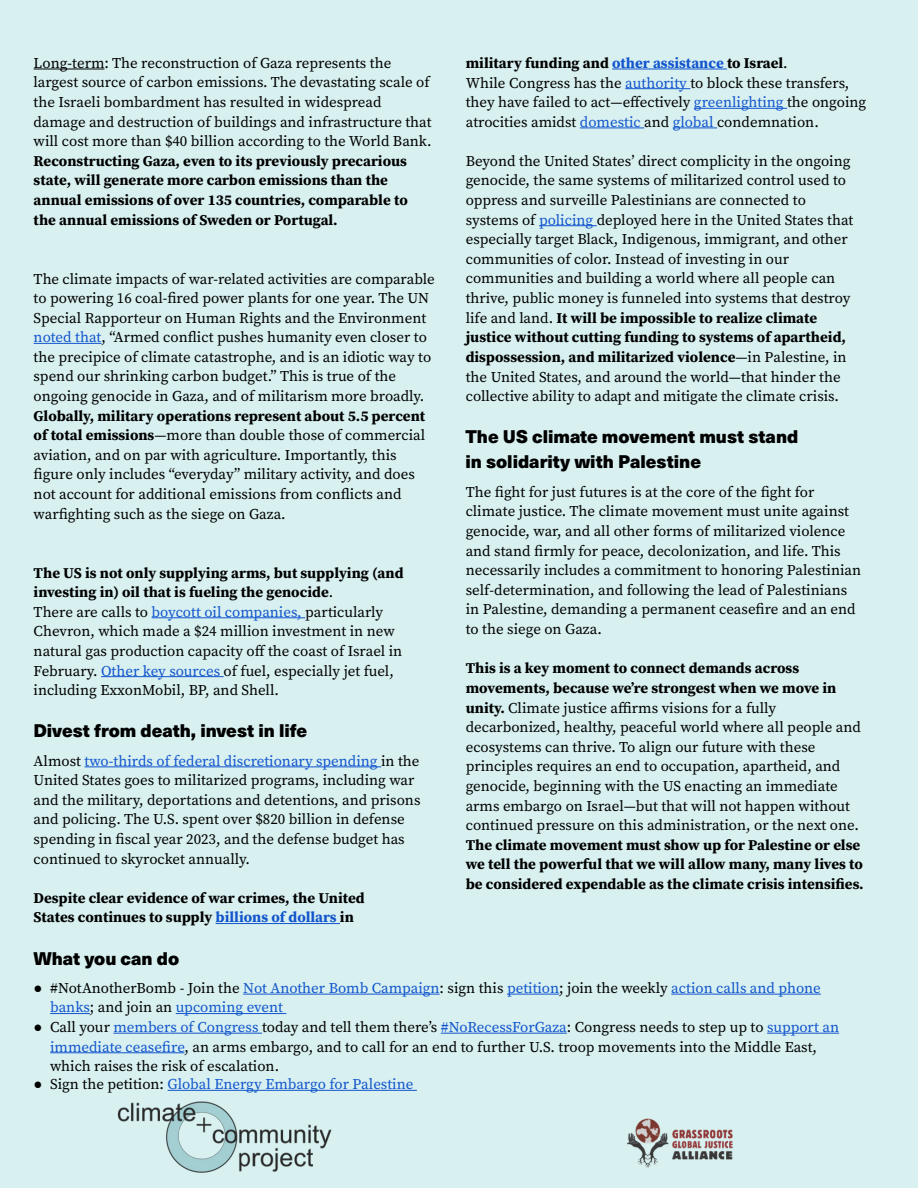
<style>
.page{position:relative;width:918px;height:1188px;background:#d8f0f0}
.page>*{position:absolute;margin:0;border:0;box-sizing:border-box;transform-origin:0 0}
.t1{font:900 18px/25.2px "Neue Haas Unica W1 G";color:#000}
.t2{font:15px/19.6px "Source Serif Pro";color:#000}
.t3{font:700 15px/19.6px "Source Serif Pro";color:#000}
.t4{font:15px/19.5px "Source Serif Pro";color:#1255cd}
.s1{color:#1255cd}
.s2{font-weight:700}
.s3{font-weight:700;color:#1255cd}
.s4{font-family:"Times New Roman";color:#000}
.s5{color:#000}
.s6{font-family:"Times New Roman"}
</style>
<div class="page">
<img style="left:118px;top:1101px;width:213px;height:72px">
<img style="left:627px;top:1118px;width:106px;height:50px">
<hr style="left:34px;top:69px;width:70px;height:1px;background:#000">
<hr style="left:34px;top:343px;width:67px;height:1px;background:#1255cd">
<hr style="left:152px;top:617px;width:153px;height:1px;background:#1255cd">
<hr style="left:101px;top:676px;width:123px;height:1px;background:#1255cd">
<hr style="left:85px;top:766px;width:296px;height:1px;background:#1255cd">
<hr style="left:216px;top:923px;width:124px;height:1px;background:#1255cd">
<hr style="left:612px;top:69px;width:115px;height:1px;background:#1255cd">
<hr style="left:625px;top:88px;width:65px;height:1px;background:#1255cd">
<hr style="left:694px;top:108px;width:93px;height:1px;background:#1255cd">
<hr style="left:580px;top:128px;width:64px;height:1px;background:#1255cd">
<hr style="left:673px;top:128px;width:44px;height:1px;background:#1255cd">
<hr style="left:539px;top:225px;width:58px;height:1px;background:#1255cd">
<hr style="left:243px;top:994px;width:197px;height:1px;background:#1255cd">
<hr style="left:507px;top:994px;width:52px;height:1px;background:#1255cd">
<hr style="left:671px;top:994px;width:150px;height:1px;background:#1255cd">
<hr style="left:50px;top:1013px;width:40px;height:1px;background:#1255cd">
<hr style="left:176px;top:1013px;width:110px;height:1px;background:#1255cd">
<hr style="left:113px;top:1033px;width:149px;height:1px;background:#1255cd">
<hr style="left:441px;top:1033px;width:126px;height:1px;background:#1255cd">
<hr style="left:767px;top:1033px;width:72px;height:1px;background:#1255cd">
<hr style="left:50px;top:1052px;width:135px;height:1px;background:#1255cd">
<hr style="left:168px;top:1090px;width:249px;height:1px;background:#1255cd">
<p class="t2" style="left:34px;top:53px;width:400px">Long-term: The reconstruction of Gaza represents the largest source of carbon emissions. The devastating scale of the Israeli bombardment has resulted in widespread damage and destruction of buildings and infrastructure that will cost more than $40 billion according to the World Bank.</p>
<p class="t3" style="left:34px;top:151px;width:376px">Reconstructing Gaza, even to its previously precarious state, will generate more carbon emissions than the annual emissions of over 135 countries, comparable to the annual emissions of Sweden or Portugal.</p>
<p class="t2" style="left:34px;top:269px;width:403px">The climate impacts of war-related activities are comparable to powering 16 coal-fired power plants for one year. The UN Special Rapporteur on Human Rights and the Environment <span class="s1">noted that</span>, “Armed conflict pushes humanity even closer to the precipice of climate catastrophe, and is an idiotic way to spend our shrinking carbon budget.” This is true of the ongoing genocide in Gaza, and of militarism more broadly.</p>
<p class="t2" style="left:34px;top:406px;width:393px"><span class="s2">Globally, military operations represent about 5.5 percent of total emissions</span>—more than double those of commercial aviation, and on par with agriculture. Importantly, this figure only includes “everyday” military activity, and does not account for additional emissions from conflicts and warfighting such as the siege on Gaza.</p>
<p class="t2" style="left:34px;top:563px;width:371px"><span class="s2">The US is not only supplying arms, but supplying (and investing in) oil that is fueling the genocide</span>.<br>There are calls to <span class="s1">boycott oil companies,</span> particularly Chevron, which made a $24 million investment in new natural gas production capacity off the coast of Israel in February. <span class="s1">Other key sources</span> of fuel, especially jet fuel, including ExxonMobil, BP, and Shell.</p>
<p class="t1" style="left:33px;top:717px;width:275px">Divest from death, invest in life</p>
<p class="t2" style="left:34px;top:751px;width:388px">Almost <span class="s1">two-thirds of federal discretionary spending</span> in the United States goes to militarized programs, including war and the military, deportations and detentions, and prisons and policing. The U.S. spent over $820 billion in defense spending in fiscal year 2023, and the defense budget has continued to skyrocket annually.</p>
<p class="t3" style="left:34px;top:888px;width:333px">Despite clear evidence of war crimes, the United<br>States continues to supply <span class="s1">billions of dollars</span> in</p>
<p class="t2" style="left:466px;top:53px;width:402px"><span class="s2">military funding and</span> <span class="s3">other assistance</span> <span class="s2">to Israel</span>.<br>While Congress has the <span class="s1">authority</span> to block these transfers, they have failed to act—effectively <span class="s1">greenlighting</span> the ongoing atrocities amidst <span class="s1">domestic</span> and <span class="s1">global</span> condemnation.</p>
<p class="t2" style="left:466px;top:151px;width:389px">Beyond the United Statesʼ direct complicity in the ongoing genocide, the same systems of militarized control used to oppress and surveille Palestinians are connected to systems of <span class="s1">policing</span> deployed here in the United States that especially target Black, Indigenous, immigrant, and other communities of color. Instead of investing in our communities and building a world where all people can thrive, public money is funneled into systems that destroy life and land. <span class="s2">It will be impossible to realize climate justice without cutting funding to systems of apartheid, dispossession, and militarized violence</span>—in Palestine, in the United States, and around the world—that hinder the collective ability to adapt and mitigate the climate crisis.</p>
<p class="t1" style="left:465px;top:423px;width:334px">The US climate movement must stand in solidarity with Palestine</p>
<p class="t2" style="left:466px;top:482px;width:397px">The fight for just futures is at the core of the fight for climate justice. The climate movement must unite against genocide, war, and all other forms of militarized violence and stand firmly for peace, decolonization, and life. This necessarily includes a commitment to honoring Palestinian self-determination, and following the lead of Palestinians in Palestine, demanding a permanent ceasefire and an end to the siege on Gaza.</p>
<p class="t2" style="left:466px;top:658px;width:397px"><span class="s2">This is a key moment to connect demands across movements, because weʼre strongest when we move in unity.</span> Climate justice affirms visions for a fully decarbonized, healthy, peaceful world where all people and ecosystems can thrive. To align our future with these principles requires an end to occupation, apartheid, and genocide, beginning with the US enacting an immediate arms embargo on Israel—but that will not happen without continued pressure on this administration, or the next one.</p>
<p class="t3" style="left:466px;top:835px;width:400px">The climate movement must show up for Palestine or else we tell the powerful that we will allow many, many lives to be considered expendable as the climate crisis intensifies.</p>
<p class="t1" style="left:33px;top:945px;width:147px">What you can do</p>
<p class="t4" style="left:50px;top:978px;width:772px;text-indent:-16px"><span class="s4">●</span> <span class="s5">#NotAnotherBomb - Join the</span> Not Another Bomb Campaign<span class="s5">: sign this</span> petition<span class="s5">; join the weekly</span> action calls and phone banks<span class="s5">; and join an</span> upcoming event</p>
<p class="t2" style="left:50px;top:1017px;width:790px;text-indent:-16px"><span class="s6">●</span> Call your <span class="s1">members of Congress</span> today and tell them thereʼs <span class="s1">#NoRecessForGaza</span>: Congress needs to step up to <span class="s1">support an immediate ceasefire</span>, an arms embargo, and to call for an end to further U.S. troop movements into the Middle East, which raises the risk of escalation.</p>
<p class="t4" style="left:34px;top:1074px;width:381px"><span class="s4">●</span> <span class="s5">Sign the petition:</span> Global Energy Embargo for Palestine</p>
</div>
